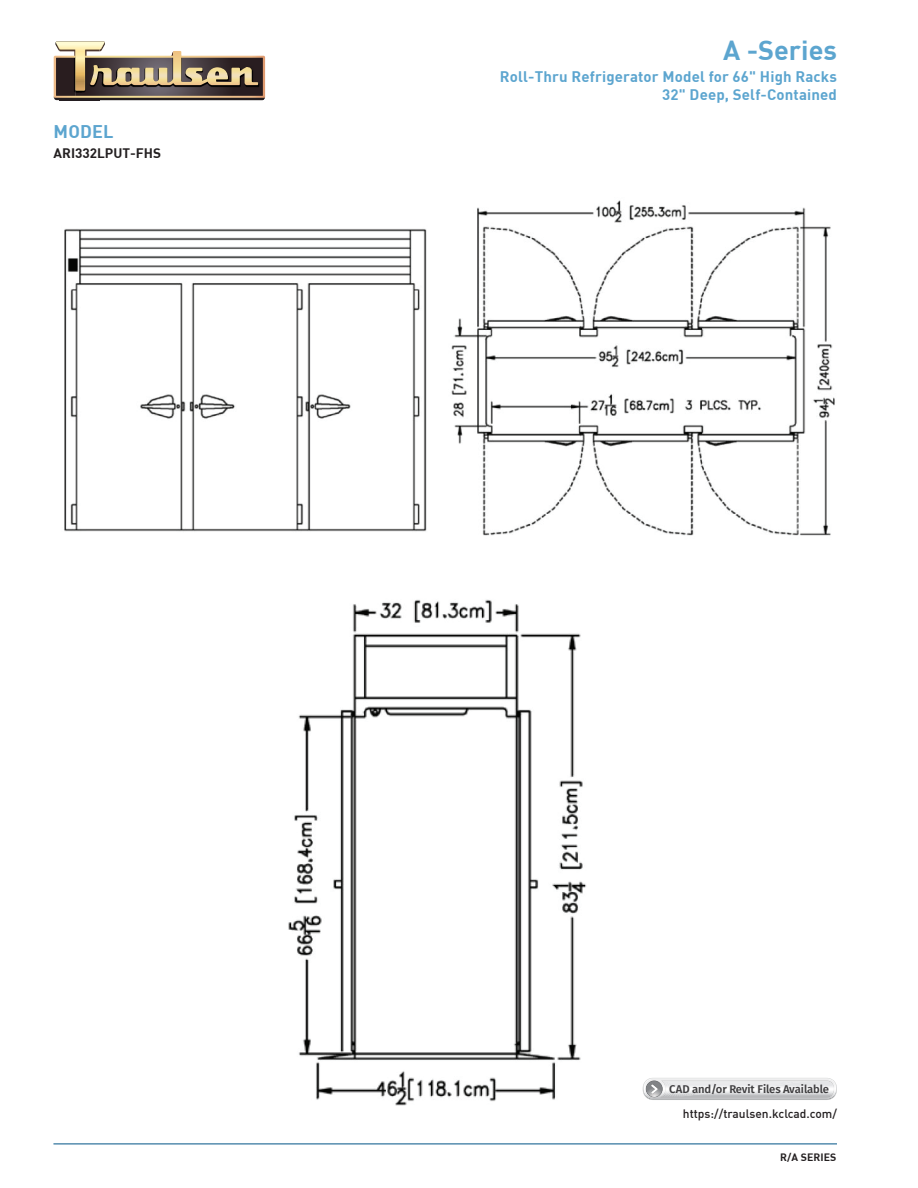
<style>
.page{position:relative;width:918px;height:1188px;background:#fff}
.page>*{position:absolute;margin:0;border:0;box-sizing:border-box;transform-origin:0 0}
.t1{font:700 27px "DIN";color:#5ca5cf}
.t2{font:700 18px "DIN";letter-spacing:.01em;color:#5ca5cf}
.t3{font:700 15px/18px "DIN";letter-spacing:.01em;color:#5ca5cf;text-align:right}
.t4{font:700 13.5px "DIN";color:#231f20}
.t5{font:500 12px "DIN";color:#231f20}
.t6{font:600 11.25px "Fira Sans";letter-spacing:-.01em;color:#414042}
.t7{font:700 10.5px "DIN";letter-spacing:.01em;color:#231f20}
</style>
<div class="page">
<hr style="left:53px;top:1144px;width:784px;height:1px;background:#015486">
<img style="left:60px;top:100px;width:39px;height:1px">
<svg style="left:54px;top:41px;width:211px;height:59px"></svg>
<svg style="left:643px;top:1078px;width:194px;height:22px"></svg>
<img style="left:64px;top:228px;width:363px;height:304px">
<img style="left:451px;top:200px;width:384px;height:336px">
<img style="left:288px;top:599px;width:299px;height:507px">
<p class="t2" style="left:54px;top:123px;width:62px">MODEL</p>
<p class="t4" style="left:54px;top:146px;width:109px">ARI332LPUT-FHS</p>
<h1 class="t1" style="left:723px;top:37px;width:115px">A -Series</h1>
<p class="t3" style="left:500px;top:68px;width:339px">Roll-Thru Refrigerator Model for 66" High Racks<br>32" Deep, Self-Contained</p>
<p class="t6" style="left:669px;top:1081px;width:161px">CAD and/or Revit Files Available</p>
<p class="t5" style="left:683px;top:1108px;width:156px">https://traulsen.kclcad.com/</p>
<p class="t7" style="left:780px;top:1152px;width:58px">R/A SERIES</p>
</div>
